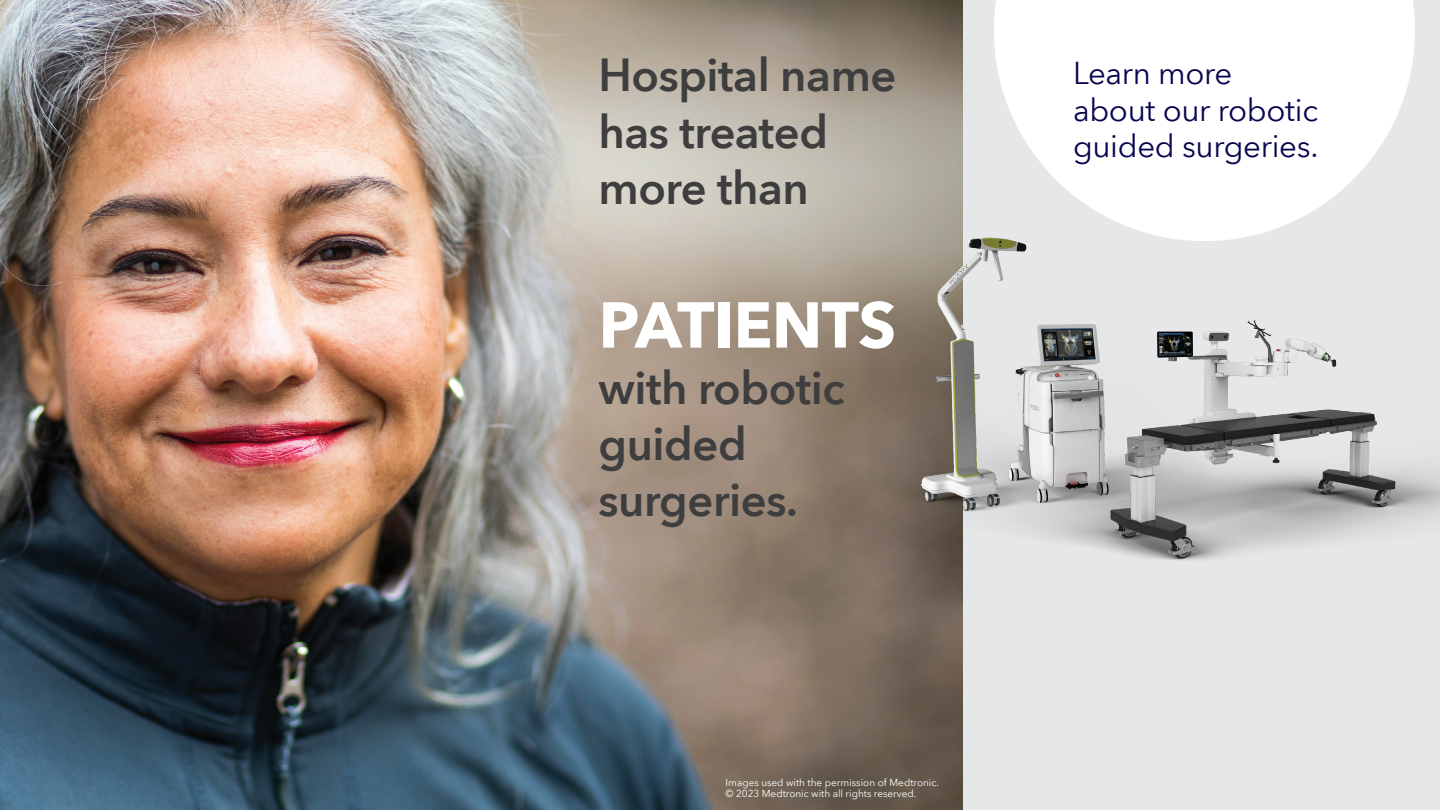
<style>
.page{position:relative;width:1440px;height:810px;background:#fff}
.page>*{position:absolute;margin:0;border:0;box-sizing:border-box;transform-origin:0 0}
.t1{font:700 64px "Avenir Next World";letter-spacing:-.01em;color:#fff}
.t2{font:600 45.25px/56.2px "Avenir Next World";letter-spacing:-.01em;color:#3e3e3f}
.t3{font:31.25px/36.2px "Avenir Next World";letter-spacing:-.01em;color:#08054f}
.t4{font:10px/11.2px "Avenir Next World";color:#fff}
</style>
<div class="page">
<img style="left:0;top:0;width:963px;height:810px">
<div style="left:963px;top:0;width:477px;height:810px;background:#e6e7e9"></div>
<img style="left:868px;top:219px;width:572px;height:364px">
<svg style="left:994px;top:0;width:421px;height:241px;fill:#fff"></svg>
<h2 class="t2" style="left:598px;top:48px;width:300px">Hospital name has treated more than</h2>
<h1 class="t1" style="left:598px;top:288px;width:299px">PATIENTS</h1>
<h2 class="t2" style="left:598px;top:360px;width:248px">with robotic guided surgeries.</h2>
<p class="t4" style="left:726px;top:777px;width:215px">Images used with the permission of Medtronic. © 2023 Medtronic with all rights reserved.</p>
<h3 class="t3" style="left:1073px;top:56px;width:247px">Learn more about our robotic guided surgeries.</h3>
</div>
